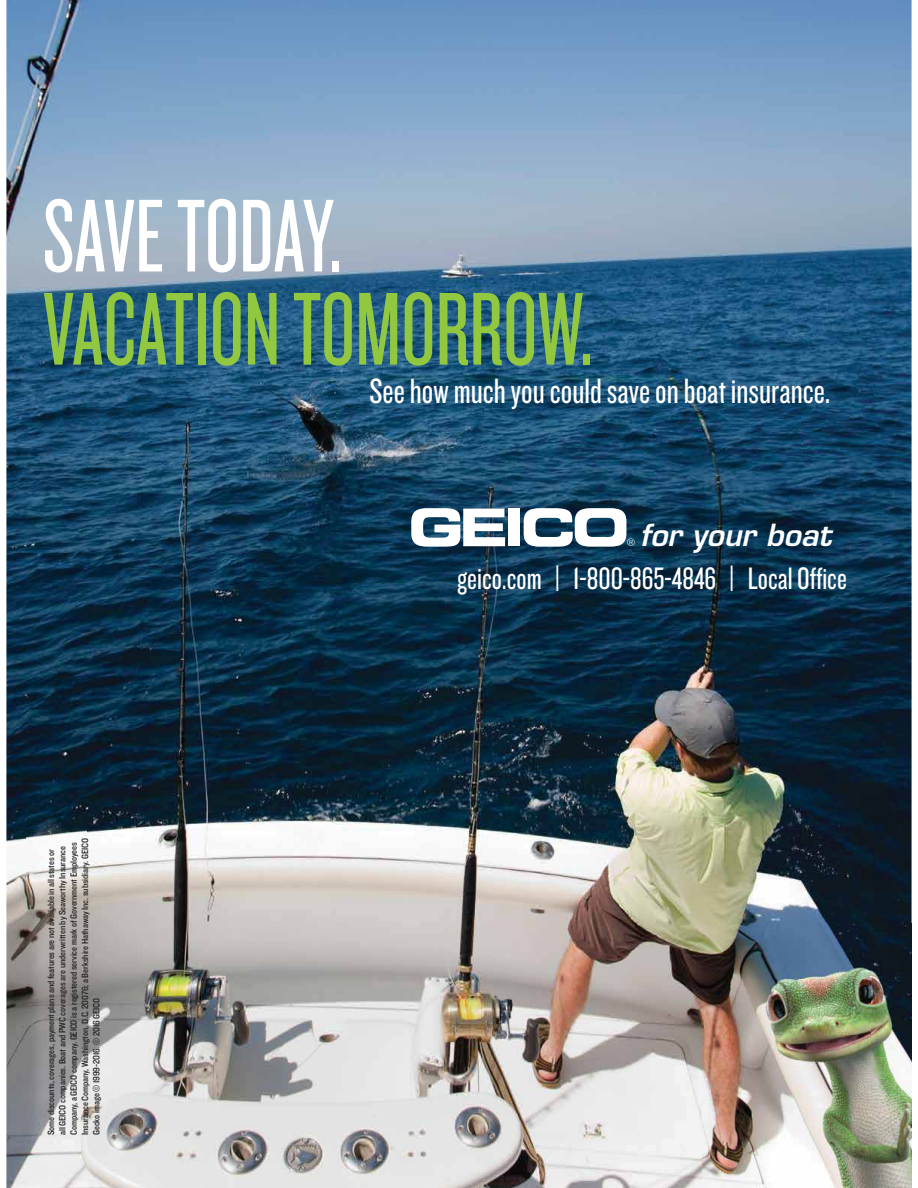
<style>
.page{position:relative;width:918px;height:1188px;background:#fff}
.page>*{position:absolute;margin:0;border:0;box-sizing:border-box;transform-origin:0 0}
.t1{font:107.55px "Knockout HTF27 Junior Bantamwt";color:#92c840}
.t2{font:107.55px "Knockout HTF27 Junior Bantamwt";color:#fff}
.t3{font:36.45px "Knockout HTF28 Junior Featherwt";color:#fff}
.t4{font:32.25px "Knockout HTF28 Junior Featherwt";color:#fff}
.t5{font:italic 600 29.85px "Eurostile LT Std";color:#fff}
.t6{font:9.45px/11.2px "Knockout HTF30 Junior Welterwt";letter-spacing:-.01em;color:#201e1e}
</style>
<div class="page">
<img style="left:6px;top:0;width:906px;height:1188px">
<svg style="left:411px;top:508px;width:94px;height:39px"></svg>
<div style="left:509px;top:509px;width:11px;height:37px;background:#fff"></div>
<svg style="left:524px;top:508px;width:111px;height:39px"></svg>
<img style="left:26px;top:814px;width:60px;height:356px">
<img style="left:702px;top:924px;width:210px;height:264px">
<h1 class="t2" style="left:43px;top:200px;width:301px">SAVE TODAY.</h1>
<h1 class="t1" style="left:43px;top:293px;width:552px">VACATION TOMORROW.</h1>
<h2 class="t3" style="left:369px;top:377px;width:462px">See how much you could save on boat insurance.</h2>
<p class="t6" style="left:46px;top:1135px;width:298px;rotate:-90deg">Some discounts, coverages, payment plans and features are not available in all states or<br>all GEICO companies. Boat and PWC coverages are underwritten by Seaworthy Insurance Company, a GEICO company. GEICO is a registered service mark of Government Employees Insurance Company, Washington, D.C. 20076; a Berkshire Hathaway Inc. subsidiary. GEICO Gecko image © 1999-2016. © 2016 GEICO</p>
<h3 class="t5" style="left:640px;top:518px;width:193px">for your boat</h3>
<h3 class="t4" style="left:457px;top:566px;width:391px">geico.com | 1-800-865-4846 | Local Office</h3>
</div>
